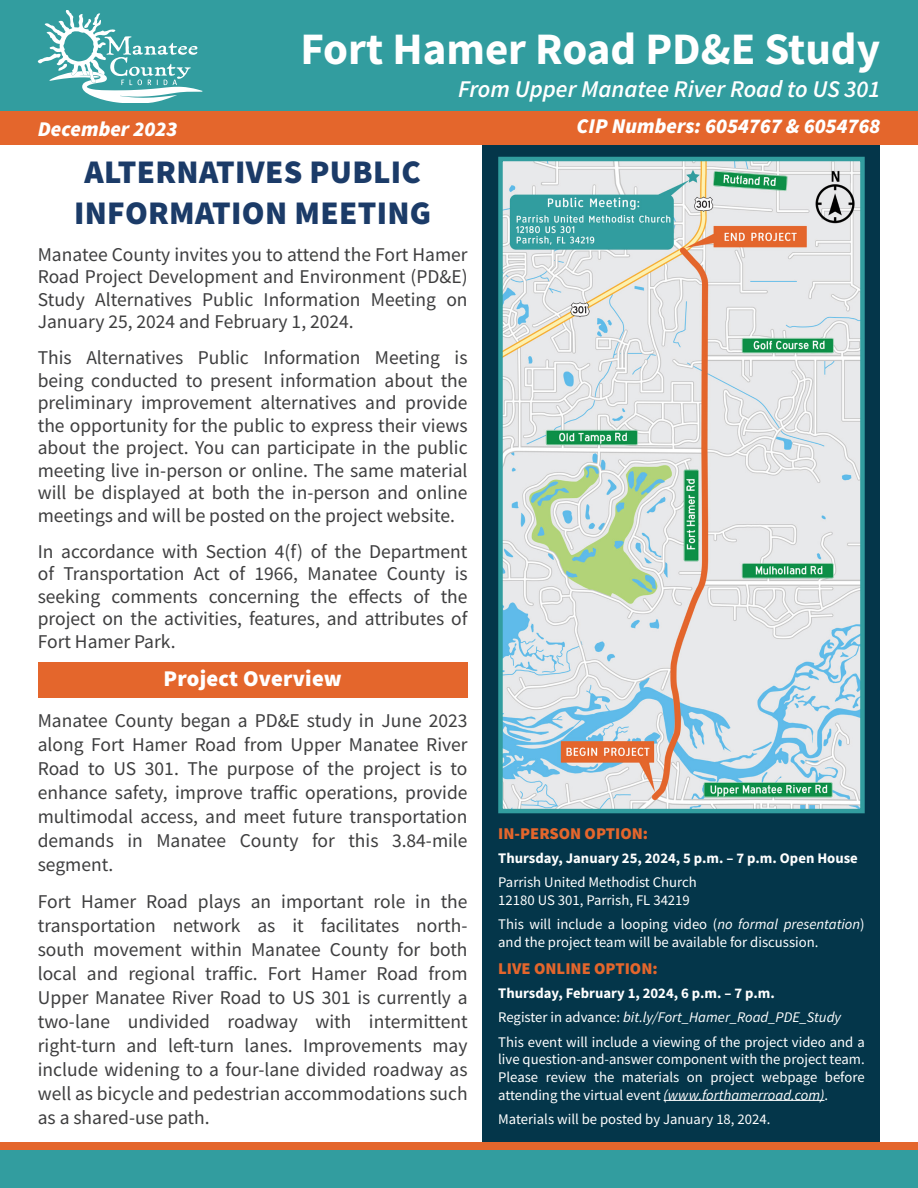
<style>
.page{position:relative;width:918px;height:1188px;background:#fff}
.page>*{position:absolute;margin:0;border:0;box-sizing:border-box;transform-origin:0 0}
.t1{font:700 45px "Source Sans Pro";color:#fff}
.t2{font:900 33px/40.5px "Source Sans Pro";letter-spacing:.01em;color:#1b3b68;text-align:center}
.t3{font:italic 600 24px "Source Sans Pro";color:#fff}
.t4{font:900 22.5px "Source Sans Pro";letter-spacing:.01em;color:#fff}
.t5{font:italic 900 21px "Source Sans Pro";color:#fff}
.t6{font:19.5px/24px "Source Sans Pro";color:#3e3e3f;text-align:justify}
.t7{font:900 16.5px "Source Sans Pro";color:#e4662c}
.t8{font:14.7px/17.7px "Source Sans Pro";color:#fff}
.t9{font:700 14.7px "Source Sans Pro";color:#fff}
.t10{font:italic 14.7px "Source Sans Pro";color:#fff}
.s1{font-style:italic}
.s2{font-style:normal}
</style>
<div class="page">
<div style="left:483px;top:144px;width:397px;height:998px;background:#04364a"></div>
<div style="left:0;top:1150px;width:918px;height:38px;background:#329d9f"></div>
<div style="left:0;top:1142px;width:918px;height:7px;background:#e4662c"></div>
<div style="left:0;top:0;width:918px;height:114px;background:#329d9f"></div>
<div style="left:0;top:111px;width:918px;height:33px;background:#e4662c"></div>
<div style="left:38px;top:662px;width:430px;height:35px;background:#e4662c"></div>
<svg style="left:38px;top:10px;width:164px;height:93px"></svg>
<hr style="left:664px;top:1100px;width:161px;height:1px;background:#fff">
<img style="left:503px;top:162px;width:357px;height:646px">
<div style="left:498px;top:157px;width:367px;height:656px;border:4px solid #329d9f"></div>
<p class="t1" style="left:301px;top:19px;width:581px">Fort Hamer Road PD&amp;E Study</p>
<p class="t3" style="left:458px;top:73px;width:424px">From Upper Manatee River Road to US 301</p>
<p class="t5" style="left:38px;top:114px;width:141px">December 2023</p>
<p class="t5" style="left:577px;top:112px;width:305px">CIP Numbers: 6054767 &amp; 6054768</p>
<p class="t2" style="left:74px;top:152px;width:359px">ALTERNATIVES PUBLIC<br>INFORMATION MEETING</p>
<p class="t6" style="left:38px;top:243px;width:431px;line-height:22.5px">Manatee County invites you to attend the Fort Hamer Road Project Development and Environment (PD&amp;E)<br>Study Alternatives Public Information Meeting on January 25, 2024 and February 1, 2024.</p>
<p class="t6" style="left:38px;top:346px;width:431px;line-height:22.5px">This Alternatives Public Information Meeting is being conducted to present information about the preliminary improvement alternatives and provide the opportunity for the public to express their views about the project. You can participate in the public meeting live in-person or online. The same material will be displayed at both the in-person and online meetings and will be posted on the project website.</p>
<p class="t6" style="left:38px;top:540px;width:431px;line-height:22.5px">In accordance with Section 4(f) of the Department of Transportation Act of 1966, Manatee County is seeking comments concerning the effects of the project on the activities, features, and attributes of Fort Hamer Park.</p>
<p class="t4" style="left:164px;top:663px;width:180px">Project Overview</p>
<p class="t6" style="left:38px;top:708px;width:431px">Manatee County began a PD&amp;E study in June 2023 along Fort Hamer Road from Upper Manatee River Road to US 301. The purpose of the project is to enhance safety, improve traffic operations, provide multimodal access, and meet future transportation demands in Manatee County for this 3.84-mile segment.</p>
<p class="t6" style="left:38px;top:890px;width:431px">Fort Hamer Road plays an important role in the transportation network as it facilitates north&shy;south movement within Manatee County for both local and regional traffic. Fort Hamer Road from Upper Manatee River Road to US 301 is currently a two-lane undivided roadway with intermittent right-turn and left-turn lanes. Improvements may include widening to a four-lane divided roadway as well as bicycle and pedestrian accommodations such as a shared-use path.</p>
<p class="t7" style="left:498px;top:822px;width:151px">IN-PERSON OPTION:</p>
<p class="t9" style="left:498px;top:848px;width:361px">Thursday, January 25, 2024, 5 p.m. – 7 p.m. Open House</p>
<p class="t8" style="left:498px;top:874px;width:200px">Parrish United Methodist Church</p>
<p class="t8" style="left:498px;top:891px;width:193px">12180 US 301, Parrish, FL 34219</p>
<p class="t8" style="left:498px;top:916px;width:368px">This will include a looping video (<span class="s1">no formal presentation</span>) and the project team will be available for discussion.</p>
<p class="t7" style="left:498px;top:957px;width:161px">LIVE ONLINE OPTION:</p>
<p class="t9" style="left:498px;top:983px;width:278px">Thursday, February 1, 2024, 6 p.m. – 7 p.m.</p>
<p class="t10" style="left:498px;top:1008px;width:344px"><span class="s2">Register in advance:</span> bit.ly/Fort_Hamer_Road_PDE_Study</p>
<p class="t8" style="left:498px;top:1033px;width:368px;text-align:justify">This event will include a viewing of the project video and a live question-and-answer component with the project team.<br>Please review the materials on project webpage before attending the virtual event <span class="s1">(www.forthamerroad.com)</span>.</p>
<p class="t8" style="left:498px;top:1110px;width:274px">Materials will be posted by January 18, 2024.</p>
</div>
